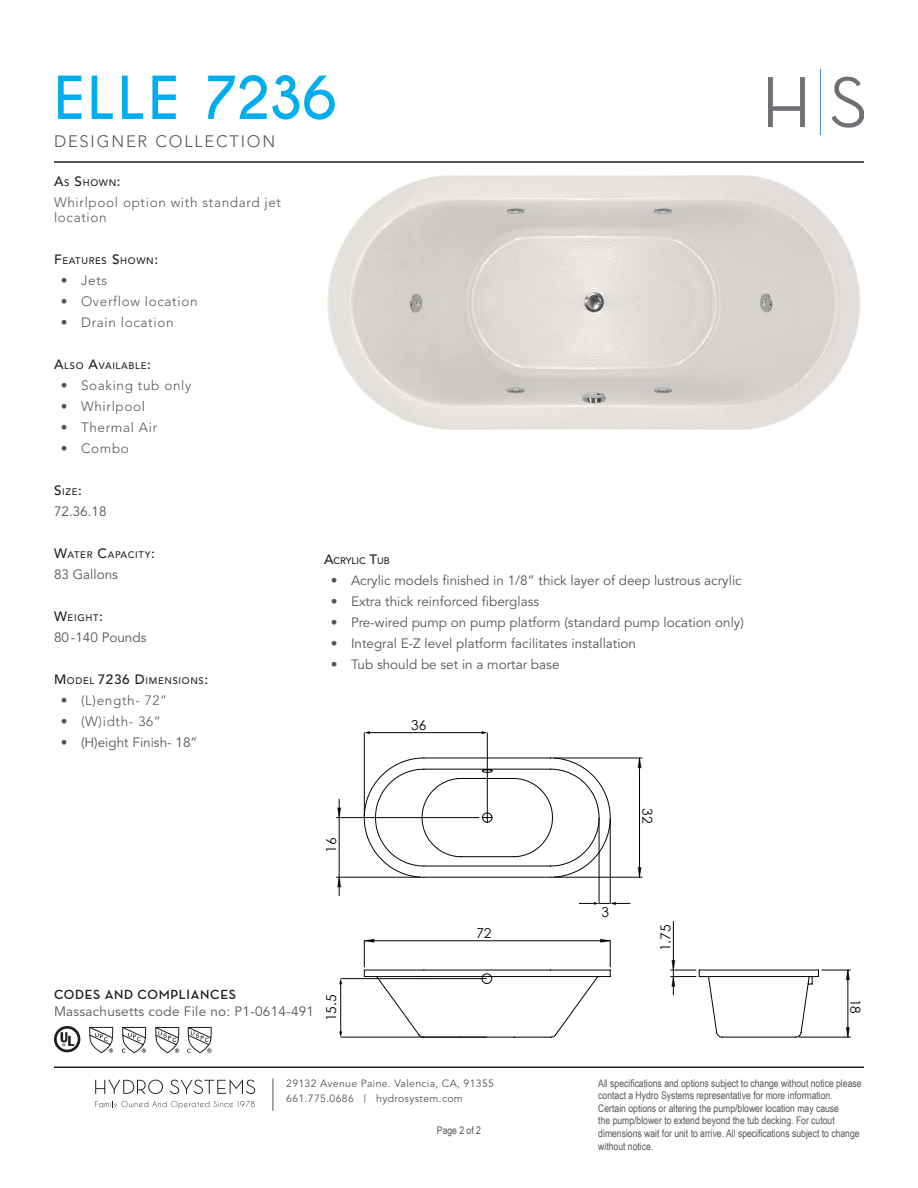
<style>
.page{position:relative;width:918px;height:1188px;background:#fff}
.page>*{position:absolute;margin:0;border:0;box-sizing:border-box;transform-origin:0 0}
.t1{font:700 55.5px "Caviar Dreams";letter-spacing:.01em;color:#00aeef}
.t2{font:300 16.5px "Avenir";letter-spacing:.11em;color:#545557}
.t3{font:13.65px "Century Gothic";color:#040503}
.t4{font:13.5px "Avenir";color:#545557}
.t5{font:300 13.5px/15px "Avenir";letter-spacing:.05em;color:#545557}
.t6{font:13.5px "Avenir";letter-spacing:.02em;color:#545557}
.t7{font:700 13.5px "Neutra Disp";letter-spacing:.05em;color:#231f20}
.t8{font:10.5px/12.6px "Arial Narrow";color:#545557}
.t9{font:10.5px/15px "Avenir";letter-spacing:.03em;color:#545557}
.t10{font:500 9.45px "Avenir";letter-spacing:.07em;color:#231f20}
.s1{font-size:13.5px}
</style>
<div class="page">
<hr style="left:54px;top:161px;width:810px;height:2px;background:#231f20">
<hr style="left:54px;top:1066px;width:810px;height:2px;background:#231f20">
<svg style="left:95px;top:1101px;width:160px;height:7px"></svg>
<svg style="left:95px;top:1080px;width:68px;height:14px"></svg>
<svg style="left:170px;top:1080px;width:85px;height:14px"></svg>
<hr style="left:273px;top:1078px;width:1px;height:33px;background:#545557">
<img style="left:769px;top:69px;width:95px;height:67px">
<img style="left:327px;top:176px;width:534px;height:253px">
<svg style="left:187px;top:1027px;width:25px;height:26px"></svg>
<svg style="left:155px;top:1027px;width:24px;height:26px"></svg>
<svg style="left:89px;top:1027px;width:24px;height:26px"></svg>
<svg style="left:122px;top:1027px;width:24px;height:26px"></svg>
<div style="left:54px;top:1026px;width:26px;height:26px;border:3px solid #201d1e;border-radius:50%"></div>
<svg style="left:61px;top:1032px;width:13px;height:14px"></svg>
<hr style="left:323px;top:1187px;width:542px;height:1px;background:#151721">
<hr style="left:917px;top:716px;width:1px;height:324px;background:#151721">
<hr style="left:323px;top:716px;width:542px;height:1px;background:#151721">
<hr style="left:323px;top:716px;width:1px;height:324px;background:#151721">
<hr style="left:323px;top:1153px;width:542px;height:1px;background:#151721">
<hr style="left:682px;top:1183px;width:183px;height:1px;background:#151721">
<hr style="left:554px;top:758px;width:89px;height:1px;background:#040503">
<hr style="left:336px;top:817px;width:143px;height:1px;background:#040503">
<hr style="left:336px;top:877px;width:85px;height:1px;background:#040503">
<hr style="left:821px;top:970px;width:30px;height:1px;background:#040503">
<hr style="left:798px;top:1037px;width:53px;height:1px;background:#040503">
<svg style="left:637px;top:757px;width:5px;height:51px"></svg>
<svg style="left:338px;top:808px;width:511px;height:229px"></svg>
<svg style="left:364px;top:757px;width:247px;height:121px"></svg>
<svg style="left:364px;top:939px;width:247px;height:99px"></svg>
<svg style="left:670px;top:969px;width:149px;height:69px"></svg>
<hr style="left:364px;top:733px;width:1px;height:84px;background:#040503">
<hr style="left:487px;top:733px;width:1px;height:80px;background:#040503">
<hr style="left:369px;top:732px;width:114px;height:1px;background:#040503">
<svg style="left:364px;top:731px;width:6px;height:3px"></svg>
<svg style="left:482px;top:731px;width:5px;height:3px"></svg>
<div style="left:482px;top:974px;width:10px;height:10px;border:1px solid #040503;border-radius:50%"></div>
<hr style="left:341px;top:1037px;width:146px;height:1px;background:#040503">
<hr style="left:341px;top:978px;width:146px;height:1px;background:#040503">
<hr style="left:340px;top:983px;width:1px;height:50px;background:#040503">
<svg style="left:339px;top:1032px;width:3px;height:5px"></svg>
<svg style="left:339px;top:979px;width:3px;height:5px"></svg>
<hr style="left:599px;top:818px;width:1px;height:85px;background:#040503">
<hr style="left:610px;top:819px;width:1px;height:84px;background:#040503">
<svg style="left:579px;top:902px;width:51px;height:3px"></svg>
<h1 class="t1" style="left:54px;top:65px;width:284px">ELLE 7236</h1>
<h2 class="t2" style="left:54px;top:131px;width:223px">DESIGNER COLLECTION</h2>
<p class="t10" style="left:54px;top:177px;width:68px"><span class="s1">A</span>S <span class="s1">S</span>HOWN<span class="s1">:</span></p>
<p class="t5" style="left:54px;top:195px;width:229px">Whirlpool option with standard jet location</p>
<p class="t10" style="left:54px;top:255px;width:106px"><span class="s1">F</span>EATURES <span class="s1">S</span>HOWN<span class="s1">:</span></p>
<p class="t5" style="left:61px;top:273px;width:48px">• Jets</p>
<p class="t5" style="left:61px;top:294px;width:138px">• Overflow location</p>
<p class="t5" style="left:61px;top:315px;width:114px">• Drain location</p>
<p class="t10" style="left:54px;top:360px;width:98px"><span class="s1">A</span>LSO <span class="s1">A</span>VAI LABLE<span class="s1">:</span></p>
<p class="t5" style="left:61px;top:378px;width:132px">• Soaking tub only</p>
<p class="t5" style="left:61px;top:399px;width:86px">• Whirlpool</p>
<p class="t5" style="left:61px;top:420px;width:98px">• Thermal Air</p>
<p class="t5" style="left:61px;top:441px;width:70px">• Combo</p>
<p class="t10" style="left:54px;top:486px;width:29px"><span class="s1">S</span>IZE<span class="s1">:</span></p>
<p class="t4" style="left:54px;top:504px;width:54px">72.36.18</p>
<p class="t10" style="left:54px;top:549px;width:61px"><span class="s1">W</span>ATER <span class="s1">C</span>APACI</p>
<p class="t10" style="left:139px;top:549px;width:18px">TY<span class="s1">:</span></p>
<p class="t4" style="left:54px;top:567px;width:66px">83 Gallons</p>
<p class="t10" style="left:54px;top:612px;width:50px"><span class="s1">W</span>EIGHT<span class="s1">:</span></p>
<p class="t4" style="left:54px;top:630px;width:94px">80 -140 Pounds</p>
<p class="t10" style="left:54px;top:675px;width:126px"><span class="s1">M</span> ODEL <span class="s1">7236 D</span>I MENSIO</p>
<p class="t10" style="left:190px;top:675px;width:19px">NS<span class="s1">:</span></p>
<p class="t5" style="left:61px;top:693px;width:108px">• (L)ength- 72”</p>
<p class="t5" style="left:61px;top:714px;width:101px">• (W)idth- 36”</p>
<p class="t4" style="left:61px;top:735px;width:138px">• (H)eight Finish- 18”</p>
<p class="t10" style="left:324px;top:555px;width:67px"><span class="s1">A</span>CRYLIC <span class="s1">T</span>UB</p>
<p class="t4" style="left:331px;top:573px;width:413px">• Acrylic models finished in 1/8” thick layer of deep lustrous acrylic</p>
<p class="t4" style="left:331px;top:594px;width:210px">• Extra thick reinforced fiberglass</p>
<p class="t4" style="left:331px;top:615px;width:415px">• Pre-wired pump on pump platform (standard pump location only)</p>
<p class="t4" style="left:331px;top:636px;width:307px">• Integral E-Z level platform facilitates installation</p>
<p class="t4" style="left:331px;top:657px;width:230px">• Tub should be set in a mortar base</p>
<h3 class="t3" style="left:411px;top:716px;width:17px">36</h3>
<h3 class="t3" style="left:323px;top:853px;width:17px;rotate:-90deg">16</h3>
<p class="t7" style="left:54px;top:987px;width:183px">CODES AND COMPLIANCES</p>
<p class="t6" style="left:54px;top:1003px;width:262px">Massachusetts code File no: P1-0614-491</p>
<h3 class="t3" style="left:323px;top:1021px;width:28px;rotate:-90deg">15.5</h3>
<h3 class="t3" style="left:602px;top:903px;width:9px">3</h3>
<h3 class="t3" style="left:656px;top:808px;width:17px;rotate:90deg">32</h3>
<h3 class="t3" style="left:476px;top:924px;width:17px">72</h3>
<h3 class="t3" style="left:657px;top:951px;width:28px;rotate:-90deg">1.75</h3>
<h3 class="t3" style="left:864px;top:999px;width:17px;rotate:90deg">18</h3>
<p class="t9" style="left:286px;top:1076px;width:209px">29132 Avenue Paine. Valencia, CA, 91355<br>661.775.0686 | hydrosystem.com</p>
<p class="t8" style="left:598px;top:1076px;width:265px">All specifications and options subject to change without notice please contact a Hydro Systems representative for more information.<br>Certain options or altering the pump/blower location may cause<br>the pump/blower to extend beyond the tub decking. For cutout dimensions wait for unit to arrive. All specifications subject to change without notice.</p>
<p class="t8" style="left:437px;top:1124px;width:46px">Page 2 of 2</p>
</div>
